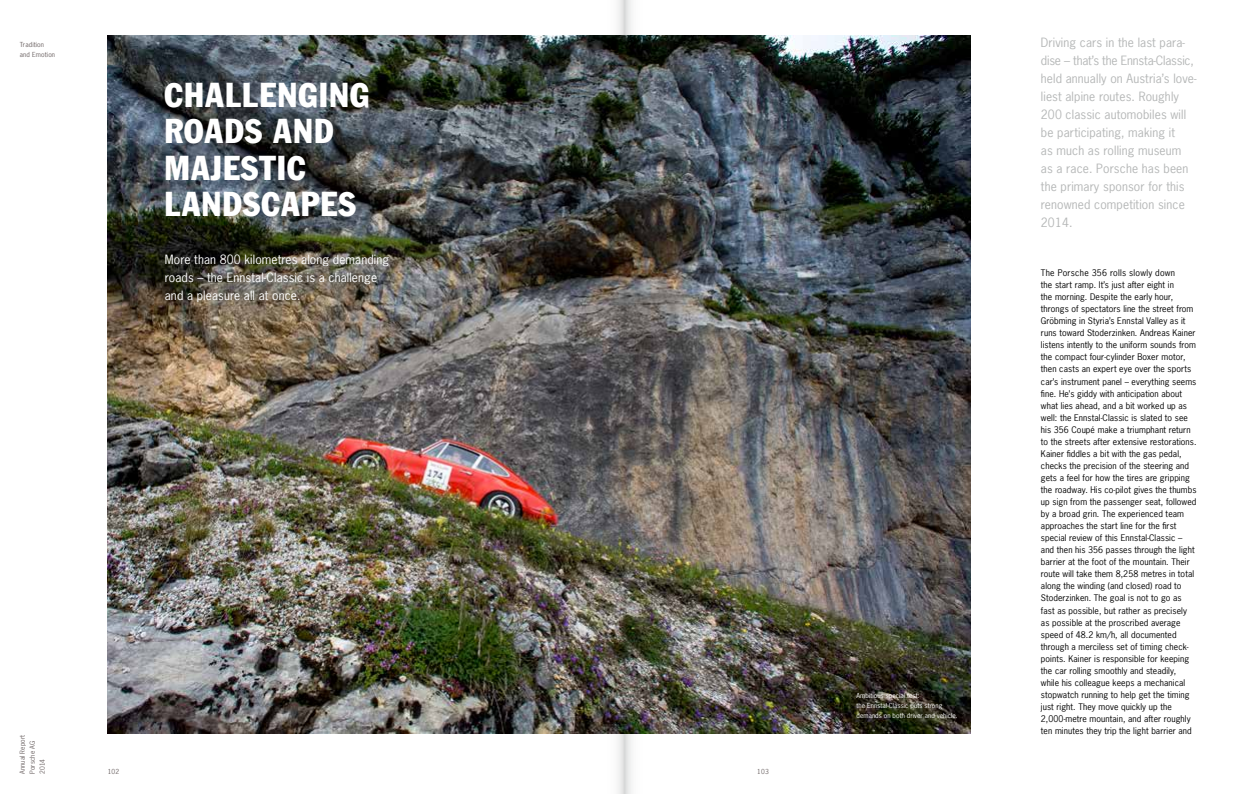
<style>
.page{position:relative;width:1248px;height:794px;background:#fff}
.page>*{position:absolute;margin:0;border:0;box-sizing:border-box;transform-origin:0 0}
.t1{font:condensed 33.7px/36.1px "Frank Gothfor Porsche Com";letter-spacing:.03em;color:#fff}
.t2{font:12px/18px "News Gothfor Porsche Com";letter-spacing:.01em;color:#b5b7b7}
.t3{font:12px/18px "News Gothfor Porsche Com";letter-spacing:.01em;color:#fff}
.t4{font:8.6px/12px "News Gothfor Porsche Com";letter-spacing:.01em;color:#000}
.t5{font:6.5px/10px "News Gothfor Porsche Com";letter-spacing:.01em;color:#fff}
.t6{font:6.5px/10px "News Gothfor Porsche Com";letter-spacing:.02em;color:#696060}
</style>
<div class="page">
<img style="left:108px;top:35px;width:862px;height:699px">
<img style="left:595px;top:0;width:58px;height:794px">
<p class="t6" style="left:20px;top:40px;width:37px">Tradition and Emotion</p>
<p class="t2" style="left:1040px;top:33px;width:157px">Driving cars in the last para&shy;dise – that’s the Ennsta-Classic, held annually on Austria’s love&shy;liest alpine routes. Roughly<br>200 classic automobiles will be participating, making it<br>as much as rolling museum<br>as a race. Porsche has been the primary sponsor for this renowned competition since<br>2014.</p>
<h1 class="t1" style="left:164px;top:77px;width:206px">CHALLENGING<br>ROADS AND<br>MAJESTIC<br>LANDSCAPES</h1>
<h2 class="t3" style="left:165px;top:250px;width:226px">More than 800 kilometres along demanding roads – the Ennstal-Classic is a challenge and a pleasure all at once.</h2>
<p class="t4" style="left:1040px;top:267px;width:157px">The Porsche 356 rolls slowly down<br>the start ramp. It’s just after eight in<br>the morning. Despite the early hour, throngs of spectators line the street from Gröbming in Styria’s Ennstal Valley as it runs toward Stoderzinken. Andreas Kainer listens intently to the uniform sounds from the compact four-cylinder Boxer motor, then casts an expert eye over the sports car’s instrument panel – everything seems fine. He’s giddy with anticipation about what lies ahead, and a bit worked up as well: the Ennstal-Classic is slated to see his 356 Coupé make a triumphant return to the streets after extensive restorations.<br>Kainer fiddles a bit with the gas pedal, checks the precision of the steering and gets a feel for how the tires are gripping the roadway. His co-pilot gives the thumbs up sign from the passenger seat, followed by a broad grin. The experienced team approaches the start line for the first special review of this Ennstal-Classic – and then his 356 passes through the light barrier at the foot of the mountain. Their route will take them 8,258 metres in total along the winding (and closed) road to Stoderzinken. The goal is not to go as fast as possible, but rather as precisely as possible at the proscribed average speed of 48.2 km/h, all documented through a merciless set of timing check&shy;points. Kainer is responsible for keeping the car rolling smoothly and steadily,<br>while his colleague keeps a mechanical stopwatch running to help get the timing just right. They move quickly up the 2,000-metre mountain, and after roughly ten minutes they trip the light barrier and</p>
<p class="t5" style="left:856px;top:690px;width:103px">Ambitious special test:<br>the Ennstal-Classic puts strong demands on both driver and vehicle.</p>
<p class="t6" style="left:17px;top:774px;width:41px;rotate:-90deg">Annual Report<br>Porsche AG<br>2014</p>
<p class="t6" style="left:108px;top:766px;width:13px">102</p>
<p class="t6" style="left:757px;top:766px;width:13px">103</p>
</div>
